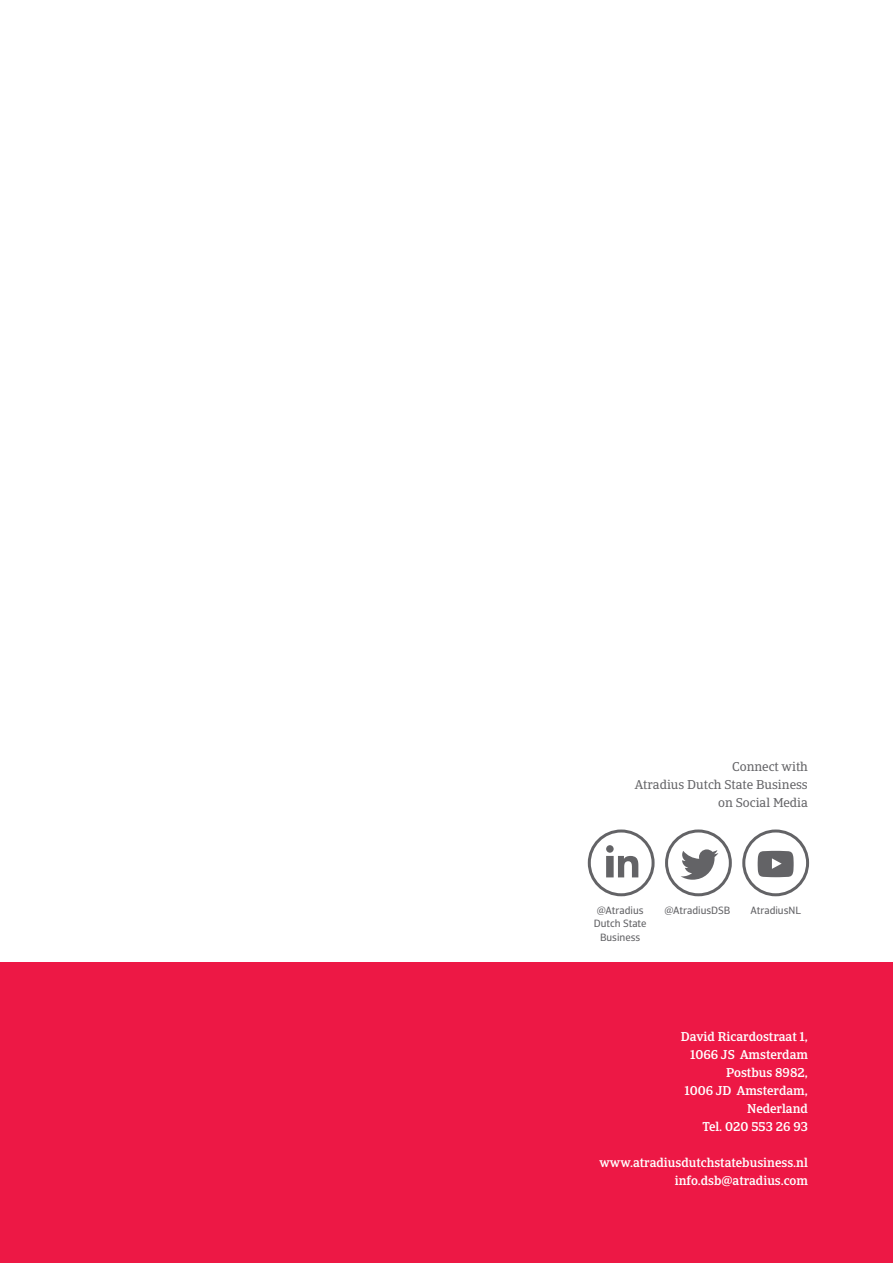
<style>
.page{position:relative;width:893px;height:1263px;background:#fff}
.page>*{position:absolute;margin:0;border:0;box-sizing:border-box;transform-origin:0 0}
.t1{font:500 12.75px/18px "Catalana";color:#fff;text-align:right}
.t2{font:12.75px/18px "Catalana";color:#636366;text-align:right}
.t3{font:10.5px/13.5px "Catalana Sans";color:#636366;text-align:center}
</style>
<div class="page">
<div style="left:0;top:963px;width:893px;height:300px;background:#ed1845"></div>
<div style="left:588px;top:829px;width:67px;height:67px;border:3px solid #636366;border-radius:50%"></div>
<div style="left:665px;top:829px;width:67px;height:67px;border:3px solid #636366;border-radius:50%"></div>
<div style="left:742px;top:829px;width:67px;height:67px;border:3px solid #636366;border-radius:50%"></div>
<svg style="left:606px;top:845px;width:32px;height:32px"></svg>
<svg style="left:681px;top:849px;width:37px;height:31px"></svg>
<svg style="left:758px;top:851px;width:36px;height:26px"></svg>
<p class="t2" style="left:635px;top:758px;width:175px">Connect with<br>Atradius Dutch State Business on Social Media</p>
<p class="t3" style="left:594px;top:903px;width:54px">@Atradius<br>Dutch State<br>Business</p>
<p class="t3" style="left:664px;top:903px;width:67px">@AtradiusDSB</p>
<p class="t3" style="left:751px;top:904px;width:52px">AtradiusNL</p>
<p class="t1" style="left:681px;top:1028px;width:129px">David Ricardostraat 1,<br>1066 JS Amsterdam<br>Postbus 8982,<br>1006 JD Amsterdam,<br>Nederland<br>Tel. 020 553 26 93</p>
<p class="t1" style="left:600px;top:1154px;width:210px">www.atradiusdutchstatebusiness.nl info.dsb@atradius.com</p>
</div>
